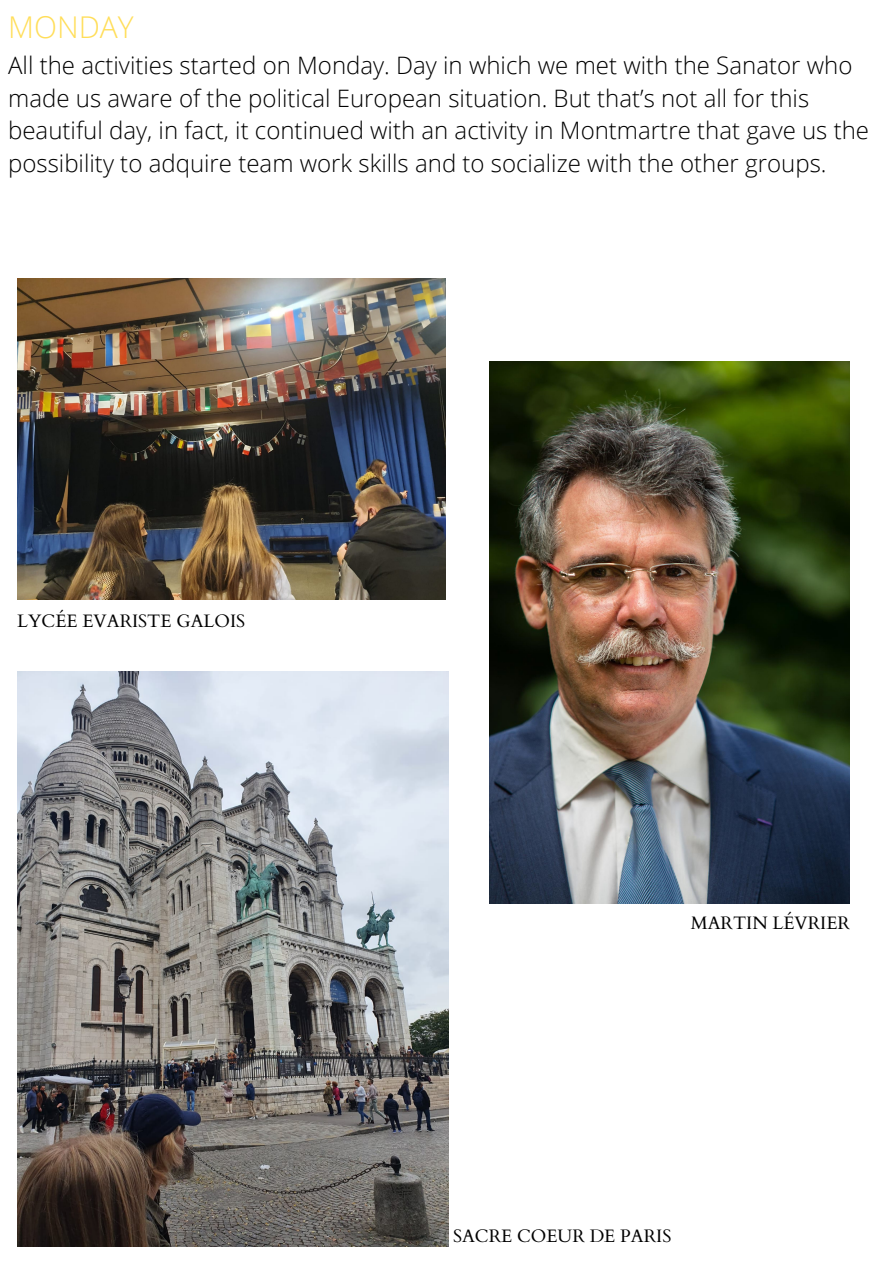
<style>
.page{position:relative;width:894px;height:1264px;background:#fff}
.page>*{position:absolute;margin:0;border:0;box-sizing:border-box;transform-origin:0 0}
.t1{font:300 30px "Open Sans";color:#ffde59}
.t2{font:300 24px/32.7px "Open Sans";color:#000}
.t3{font:18px "Cardo";color:#000}
</style>
<div class="page">
<img style="left:17px;top:278px;width:428px;height:321px">
<img style="left:17px;top:671px;width:432px;height:575px">
<img style="left:489px;top:361px;width:360px;height:542px">
<p class="t1" style="left:8px;top:6px;width:127px">MONDAY</p>
<p class="t2" style="left:8px;top:48px;width:862px">All the activities started on Monday. Day in which we met with the Sanator who made us aware of the political European situation. But that’s not all for this beautiful day, in fact, it continued with an activity in Montmartre that gave us the</p>
<p class="t2" style="left:8px;top:146px;width:819px">possibility to adquire team work skills and to socialize with the other groups.</p>
<p class="t3" style="left:17px;top:609px;width:229px">LYCÉE EVARISTE GALOIS</p>
<p class="t3" style="left:690px;top:911px;width:161px">MARTIN LÉVRIER</p>
<p class="t3" style="left:453px;top:1223px;width:220px">SACRE COEUR DE PARIS</p>
</div>
